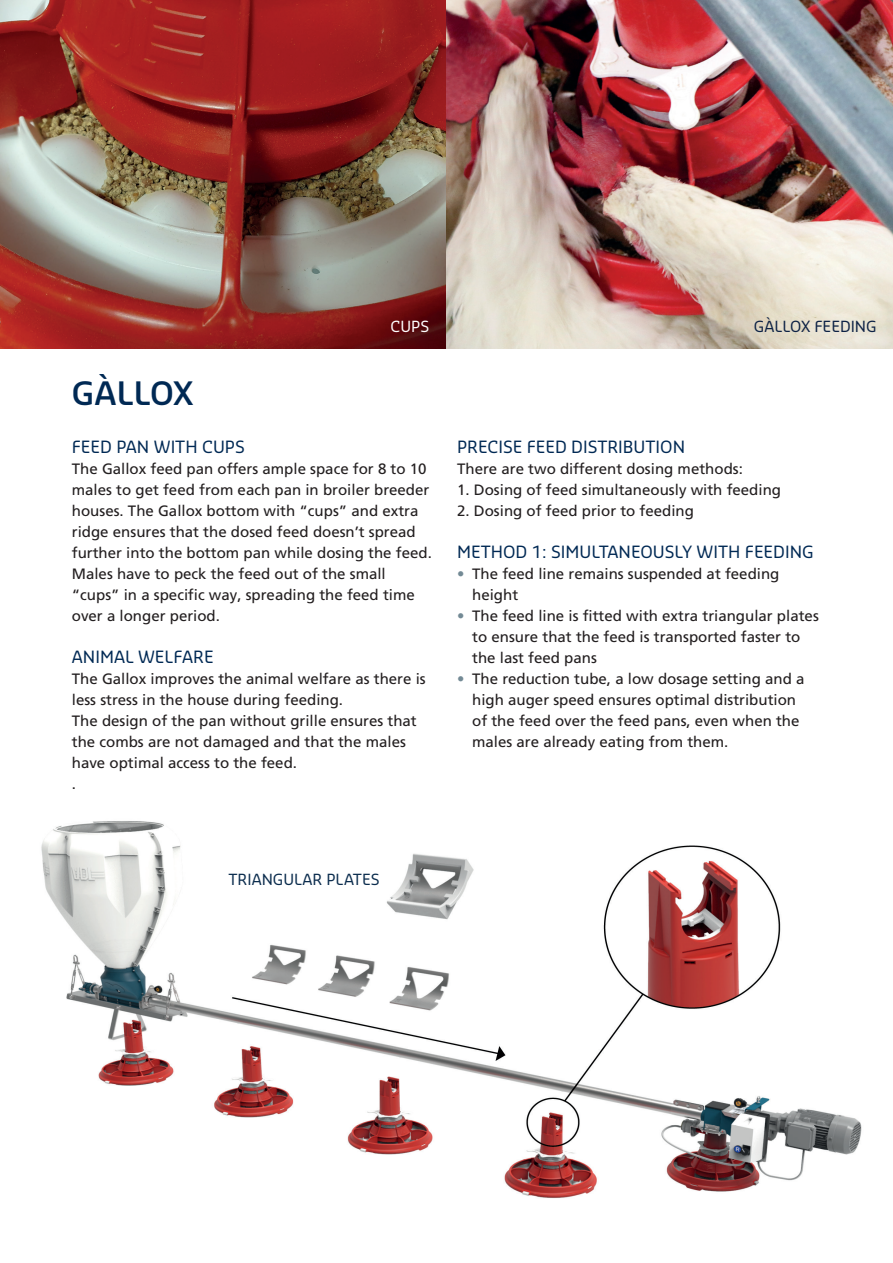
<style>
.page{position:relative;width:893px;height:1263px;background:#fff}
.page>*{position:absolute;margin:0;border:0;box-sizing:border-box;transform-origin:0 0}
.t1{font:600 31.5px "Sansa";color:#002954}
.t2{font:16.5px "Sansa";color:#002954}
.t3{font:15px/21px "Frutiger LT Pro";color:#231f20}
.t4{font:15px "Sansa";color:#0c2d4e}
.t5{font:15px "Sansa";color:#0d2245}
.t6{font:15px "Sansa";color:#fff}
.s1{font-weight:300;color:#738a95}
</style>
<div class="page">
<img style="left:0;top:0;width:893px;height:349px">
<img style="left:41px;top:821px;width:821px;height:377px">
<hr style="left:892px;top:705px;width:1px;height:558px;background:#edf1f3">
<h1 class="t1" style="left:72px;top:372px;width:123px">GÀLLOX</h1>
<p class="t6" style="left:391px;top:316px;width:40px">CUPS</p>
<p class="t5" style="left:754px;top:316px;width:124px">GÀLLOX FEEDING</p>
<p class="t2" style="left:72px;top:435px;width:174px">FEED PAN WITH CUPS</p>
<p class="t3" style="left:72px;top:458px;width:361px">The Gallox feed pan offers ample space for 8 to 10 males to get feed from each pan in broiler breeder houses. The Gallox bottom with “cups” and extra ridge ensures that the dosed feed doesn’t spread further into the bottom pan while dosing the feed.<br>Males have to peck the feed out of the small “cups” in a specific way, spreading the feed time over a longer period.</p>
<p class="t2" style="left:72px;top:645px;width:143px">ANIMAL WELFARE</p>
<p class="t3" style="left:72px;top:668px;width:355px">The Gallox improves the animal welfare as there is less stress in the house during feeding.<br>The design of the pan without grille ensures that the combs are not damaged and that the males have optimal access to the feed.<br>.</p>
<p class="t2" style="left:457px;top:435px;width:229px">PRECISE FEED DISTRIBUTION</p>
<p class="t3" style="left:457px;top:458px;width:287px">There are two different dosing methods:</p>
<p class="t3" style="left:457px;top:479px;width:325px">1. Dosing of feed simultaneously with feeding</p>
<p class="t3" style="left:457px;top:500px;width:238px">2. Dosing of feed prior to feeding</p>
<p class="t2" style="left:457px;top:540px;width:358px">METHOD 1: SIMULTANEOUSLY WITH FEEDING</p>
<p class="t3" style="left:472px;top:563px;width:309px;text-indent:-15px"><span class="s1">•</span> The feed line remains suspended at feeding height</p>
<p class="t3" style="left:472px;top:605px;width:348px;text-indent:-15px"><span class="s1">•</span> The feed line is fitted with extra triangular plates to ensure that the feed is transported faster to the last feed pans</p>
<p class="t3" style="left:472px;top:668px;width:334px;text-indent:-15px"><span class="s1">•</span> The reduction tube, a low dosage setting and a high auger speed ensures optimal distribution of the feed over the feed pans, even when the males are already eating from them.</p>
<p class="t4" style="left:228px;top:869px;width:153px">TRIANGULAR PLATES</p>
</div>
